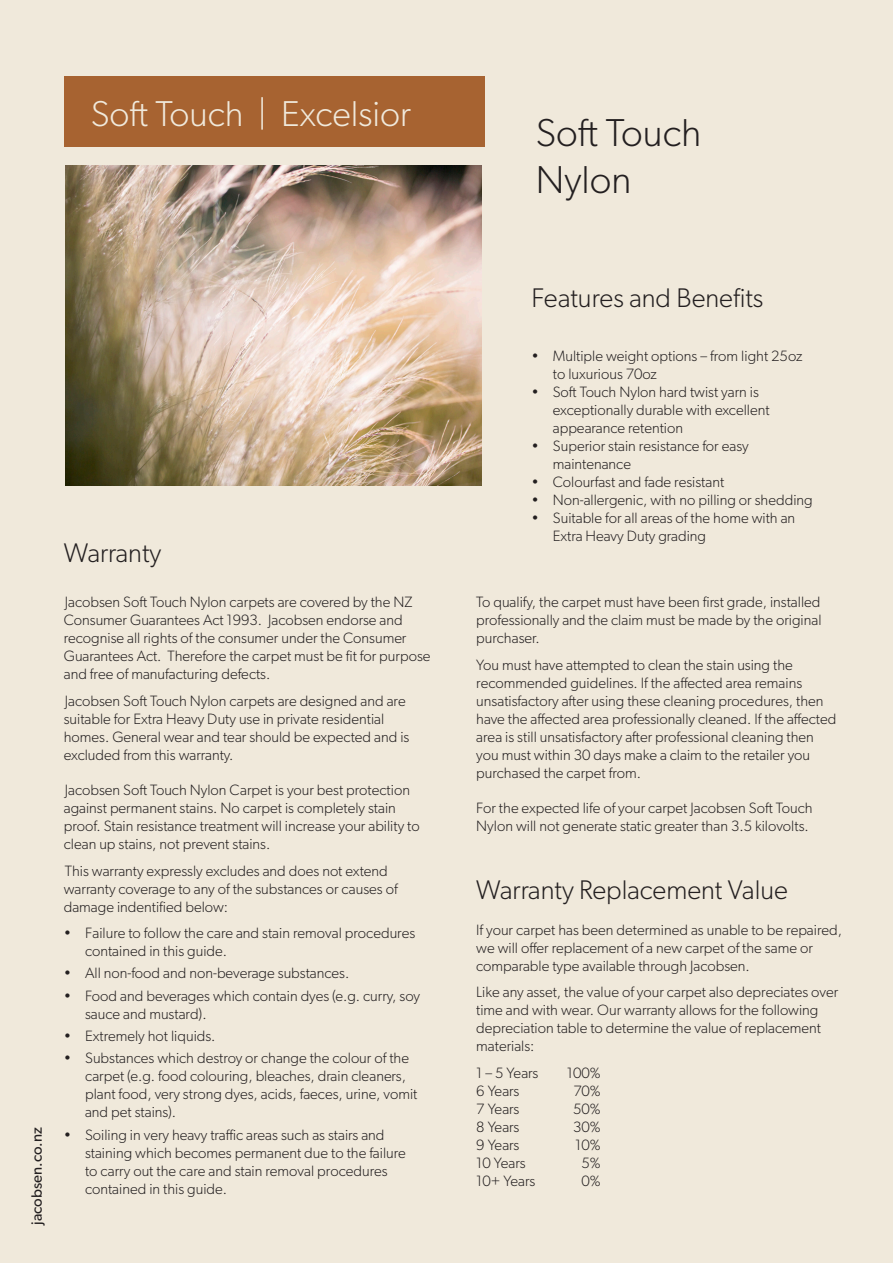
<style>
.page{position:relative;width:893px;height:1263px;background:#f0e9db}
.page>*{position:absolute;margin:0;border:0;box-sizing:border-box;transform-origin:0 0}
.t1{font:300 39px "Gibson";color:#231f20}
.t2{font:300 36px "Gibson";color:#f0e9db}
.t3{font:300 27px "Gibson";color:#231f20}
.t4{font:300 15px/18px "Gibson";color:#231f20}
.t5{font:15px "Gibson";color:#231f20}
</style>
<div class="page">
<div style="left:64px;top:77px;width:421px;height:70px;background:#a76331"></div>
<img style="left:65px;top:166px;width:417px;height:319px">
<p class="t2" style="left:91px;top:92px;width:322px">Soft Touch | Excelsior</p>
<p class="t5" style="left:28px;top:1225px;width:99px;rotate:-90deg">jacobsen.co.nz</p>
<p class="t3" style="left:64px;top:536px;width:99px">Warranty</p>
<p class="t4" style="left:64px;top:592px;width:368px">Jacobsen Soft Touch Nylon carpets are covered by the NZ Consumer Guarantees Act 1993. Jacobsen endorse and recognise all rights of the consumer under the Consumer Guarantees Act. Therefore the carpet must be fit for purpose and free of manufacturing defects.</p>
<p class="t4" style="left:64px;top:691px;width:347px">Jacobsen Soft Touch Nylon carpets are designed and are suitable for Extra Heavy Duty use in private residential homes. General wear and tear should be expected and is excluded from this warranty.</p>
<p class="t4" style="left:64px;top:781px;width:357px">Jacobsen Soft Touch Nylon Carpet is your best protection against permanent stains. No carpet is completely stain proof. Stain resistance treatment will increase your ability to clean up stains, not prevent stains.</p>
<p class="t4" style="left:64px;top:861px;width:335px">This warranty expressly excludes and does not extend warranty coverage to any of the substances or causes of damage indentified below:</p>
<p class="t4" style="left:85px;top:924px;width:332px;text-indent:-21px">• Failure to follow the care and stain removal procedures contained in this guide.</p>
<p class="t4" style="left:64px;top:964px;width:287px">• All non-food and non-beverage substances.</p>
<p class="t4" style="left:85px;top:986px;width:336px;text-indent:-21px">• Food and beverages which contain dyes (e.g. curry, soy sauce and mustard).</p>
<p class="t4" style="left:64px;top:1027px;width:153px">• Extremely hot liquids.</p>
<p class="t4" style="left:85px;top:1049px;width:334px;text-indent:-21px">• Substances which destroy or change the colour of the carpet (e.g. food colouring, bleaches, drain cleaners, plant food, very strong dyes, acids, faeces, urine, vomit and pet stains).</p>
<p class="t4" style="left:85px;top:1125px;width:322px;text-indent:-21px">• Soiling in very heavy traffic areas such as stairs and staining which becomes permanent due to the failure to carry out the care and stain removal procedures contained in this guide.</p>
<p class="t1" style="left:536px;top:109px;width:167px">Soft Touch</p>
<p class="t1" style="left:536px;top:156px;width:97px">Nylon</p>
<p class="t3" style="left:531px;top:281px;width:233px">Features and Benefits</p>
<p class="t4" style="left:553px;top:346px;width:251px;text-indent:-21px">• Multiple weight options – from light 25oz to luxurious 70oz</p>
<p class="t4" style="left:553px;top:382px;width:218px;text-indent:-21px">• Soft Touch Nylon hard twist yarn is exceptionally durable with excellent appearance retention</p>
<p class="t4" style="left:553px;top:436px;width:197px;text-indent:-21px">• Superior stain resistance for easy maintenance</p>
<p class="t4" style="left:531px;top:472px;width:194px">• Colourfast and fade resistant</p>
<p class="t4" style="left:531px;top:490px;width:283px">• Non-allergenic, with no pilling or shedding</p>
<p class="t4" style="left:553px;top:508px;width:244px;text-indent:-21px">• Suitable for all areas of the home with an<br>Extra Heavy Duty grading</p>
<p class="t4" style="left:476px;top:593px;width:347px;text-align:justify">To qualify, the carpet must have been first grade, installed professionally and the claim must be made by the original purchaser.</p>
<p class="t4" style="left:476px;top:656px;width:362px">You must have attempted to clean the stain using the recommended guidelines. If the affected area remains unsatisfactory after using these cleaning procedures, then have the affected area professionally cleaned. If the affected area is still unsatisfactory after professional cleaning then you must within 30 days make a claim to the retailer you purchased the carpet from.</p>
<p class="t4" style="left:476px;top:799px;width:338px">For the expected life of your carpet Jacobsen Soft Touch<br>Nylon will not generate static greater than 3.5 kilovolts.</p>
<p class="t3" style="left:476px;top:873px;width:313px">Warranty Replacement Value</p>
<p class="t4" style="left:476px;top:920px;width:367px">If your carpet has been determined as unable to be repaired, we will offer replacement of a new carpet of the same or comparable type available through Jacobsen.</p>
<p class="t4" style="left:476px;top:983px;width:363px">Like any asset, the value of your carpet also depreciates over time and with wear. Our warranty allows for the following depreciation table to determine the value of replacement materials:</p>
<p class="t4" style="left:476px;top:1063px;width:64px">1 – 5 Years</p>
<p class="t4" style="left:567px;top:1063px;width:35px">100%</p>
<p class="t4" style="left:476px;top:1081px;width:45px">6 Years</p>
<p class="t4" style="left:573px;top:1081px;width:29px">70%</p>
<p class="t4" style="left:476px;top:1099px;width:45px">7 Years</p>
<p class="t4" style="left:573px;top:1099px;width:29px">50%</p>
<p class="t4" style="left:476px;top:1117px;width:45px">8 Years</p>
<p class="t4" style="left:573px;top:1117px;width:29px">30%</p>
<p class="t4" style="left:476px;top:1135px;width:45px">9 Years</p>
<p class="t4" style="left:575px;top:1135px;width:27px">10%</p>
<p class="t4" style="left:476px;top:1153px;width:51px">10 Years</p>
<p class="t4" style="left:581px;top:1153px;width:21px">5%</p>
<p class="t4" style="left:476px;top:1171px;width:61px">10+ Years</p>
<p class="t4" style="left:581px;top:1171px;width:21px">0%</p>
</div>
